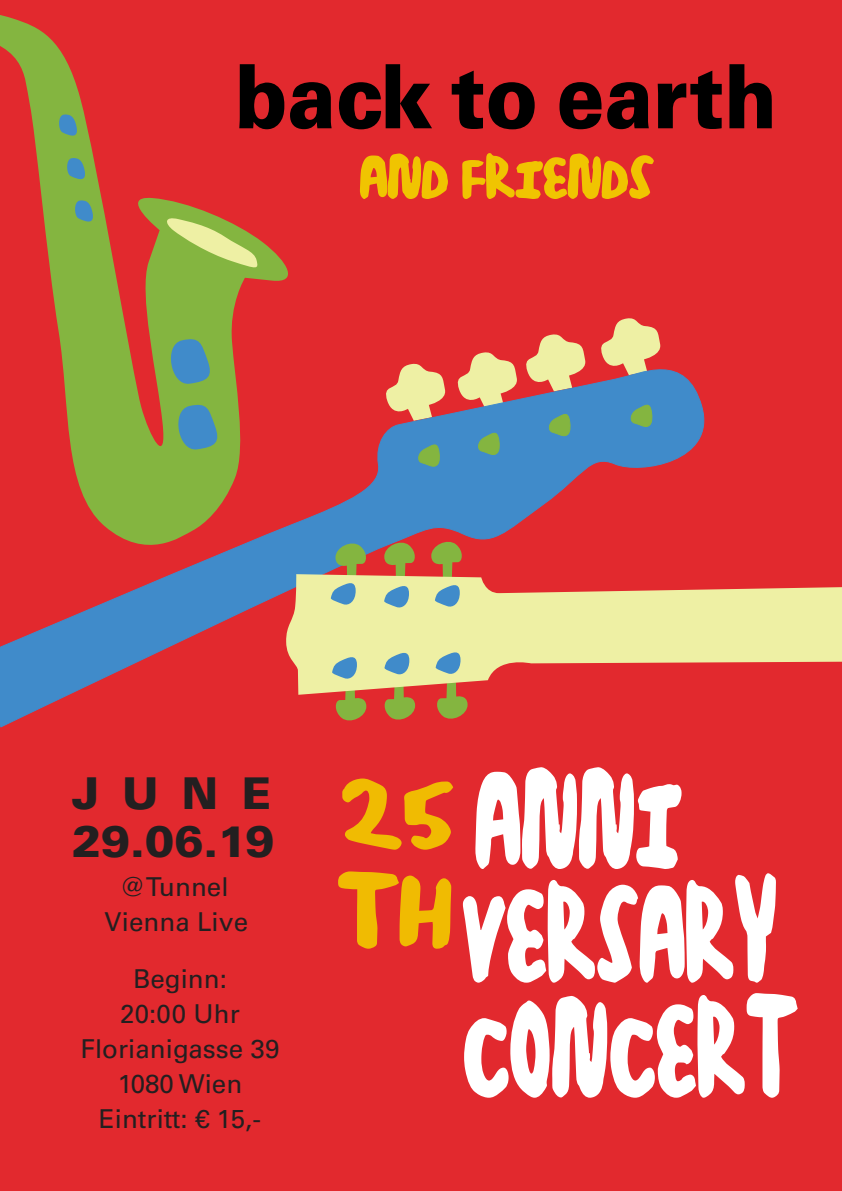
<style>
.page{position:relative;width:842px;height:1191px;background:#e2292e}
.page>*{position:absolute;margin:0;border:0;box-sizing:border-box;transform-origin:0 0}
.t1{font:700 181.2px "Poster";letter-spacing:.01em;color:#fff;scale:.5 1}
.t2{font:700 133.8px "Poster";color:#f0bb02;scale:.8 1}
.t3{font:900 88.7px "Univers LT Std";color:#000;scale:.89 1}
.t4{font:700 81px "Poster";color:#f0c401;scale:.67 1}
.t5{font:900 43.9px "Univers LT Std";letter-spacing:.265em;color:#231f20}
.t6{font:26px "Univers LT Std";color:#231f20}
</style>
<div class="page">
<svg style="left:601px;top:318px;width:60px;height:32px"></svg>
<svg style="left:0;top:350px;width:705px;height:378px"></svg>
<svg style="left:416px;top:441px;width:25px;height:26px"></svg>
<svg style="left:453px;top:334px;width:134px;height:122px"></svg>
<svg style="left:628px;top:401px;width:26px;height:27px"></svg>
<svg style="left:0;top:15px;width:299px;height:547px"></svg>
<svg style="left:164px;top:216px;width:95px;height:54px;background:#aebb5e"></svg>
<svg style="left:57px;top:114px;width:22px;height:24px"></svg>
<svg style="left:66px;top:157px;width:21px;height:25px"></svg>
<svg style="left:73px;top:200px;width:22px;height:24px"></svg>
<svg style="left:171px;top:402px;width:50px;height:50px;background:#5e9e8b"></svg>
<svg style="left:163px;top:336px;width:50px;height:50px;background:#5e9e8b"></svg>
<svg style="left:382px;top:695px;width:33px;height:28px"></svg>
<svg style="left:435px;top:695px;width:33px;height:28px"></svg>
<svg style="left:286px;top:574px;width:556px;height:121px;fill:#eef0a4"></svg>
<svg style="left:330px;top:539px;width:38px;height:67px;background:#98aa8a"></svg>
<svg style="left:332px;top:653px;width:34px;height:71px"></svg>
<svg style="left:384px;top:649px;width:25px;height:27px"></svg>
<svg style="left:435px;top:648px;width:26px;height:27px"></svg>
<svg style="left:431px;top:537px;width:33px;height:71px"></svg>
<svg style="left:384px;top:538px;width:33px;height:71px"></svg>
<p class="t3" style="left:235px;top:41px;width:610px">back to earth</p>
<p class="t4" style="left:360px;top:142px;width:441px">AND FRIENDS</p>
<p class="t5" style="left:72px;top:765px;width:200px">JUNE</p>
<p class="t5" style="left:72px;top:813px;width:204px">29.06.19</p>
<p class="t6" style="left:119px;top:871px;width:111px">@Tunnel</p>
<p class="t6" style="left:105px;top:906px;width:145px">Vienna Live</p>
<p class="t6" style="left:133px;top:963px;width:95px">Beginn:</p>
<p class="t6" style="left:120px;top:998px;width:121px">20:00 Uhr</p>
<p class="t6" style="left:81px;top:1033px;width:200px">Florianigasse 39</p>
<p class="t6" style="left:118px;top:1068px;width:126px">1080 Wien</p>
<p class="t6" style="left:99px;top:1103px;width:164px">Eintritt: € 15,-</p>
<p class="t2" style="left:342px;top:755px;width:141px">25</p>
<p class="t1" style="left:475px;top:740px;width:416px">ANNI</p>
<p class="t2" style="left:337px;top:854px;width:144px">TH</p>
<p class="t1" style="left:462px;top:854px;width:629px">VERSARY</p>
<p class="t1" style="left:462px;top:969px;width:672px">CONCERT</p>
</div>
